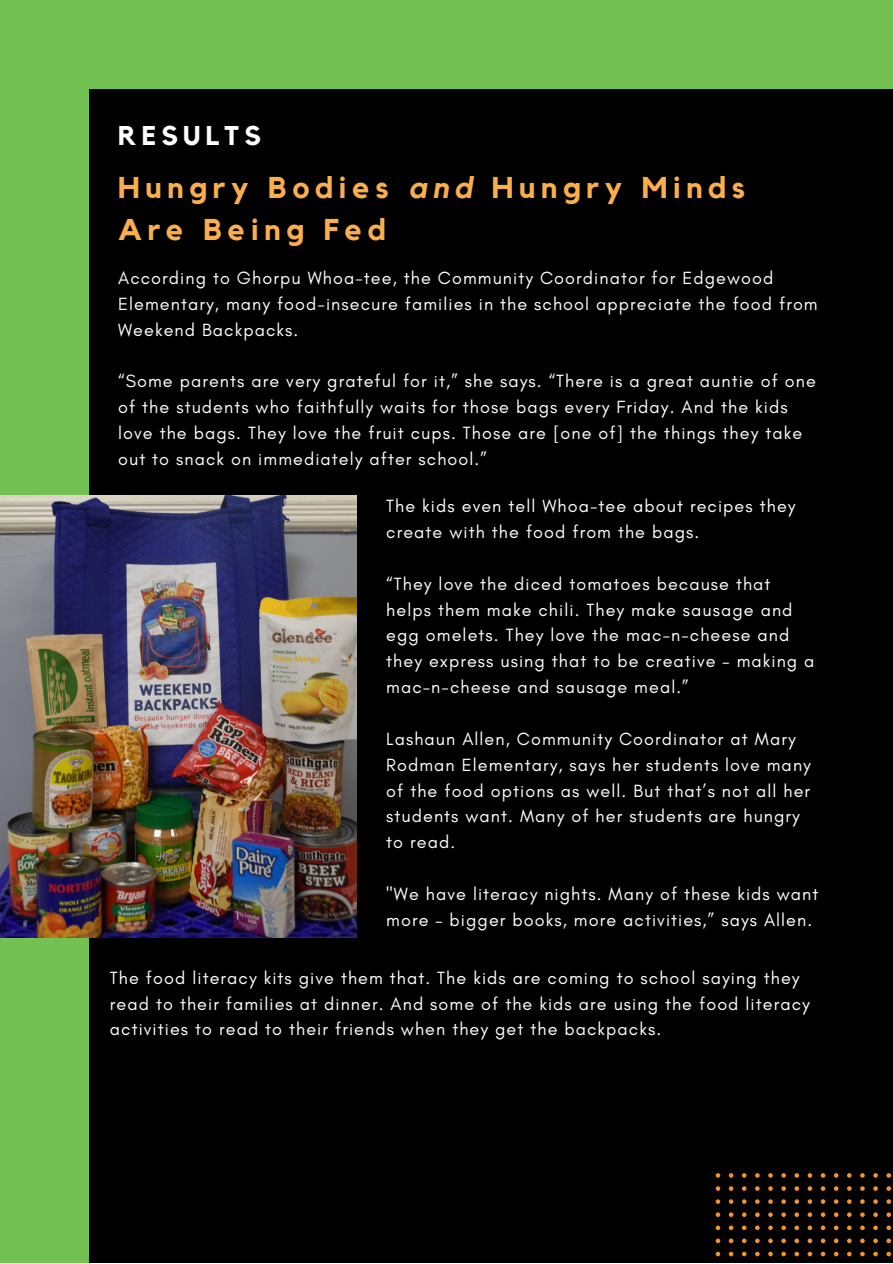
<style>
.page{position:relative;width:893px;height:1264px;background:#fff}
.page>*{position:absolute;margin:0;border:0;box-sizing:border-box;transform-origin:0 0}
.t1{font:700 30px/41.5px "Kollektif";letter-spacing:.19em;color:#faae4c}
.t2{font:700 27px "Kollektif";letter-spacing:.19em;color:#fff}
.t3{font:18px/25.8px "Glacial Indifference";letter-spacing:.06em;color:#fff}
.s1{font-style:italic}
</style>
<div class="page">
<div style="left:0;top:0;width:892px;height:1262px;background:#73c153"></div>
<div style="left:89px;top:89px;width:803px;height:1173px;background:#000"></div>
<img style="left:0;top:495px;width:356px;height:442px">
<svg style="left:715px;top:1173px;width:5px;height:4px"></svg>
<svg style="left:728px;top:1173px;width:5px;height:4px"></svg>
<svg style="left:742px;top:1173px;width:4px;height:4px"></svg>
<svg style="left:755px;top:1173px;width:4px;height:4px"></svg>
<svg style="left:768px;top:1173px;width:4px;height:4px"></svg>
<svg style="left:781px;top:1173px;width:4px;height:4px"></svg>
<svg style="left:794px;top:1173px;width:5px;height:4px"></svg>
<svg style="left:715px;top:1186px;width:5px;height:4px"></svg>
<svg style="left:728px;top:1186px;width:5px;height:4px"></svg>
<svg style="left:742px;top:1186px;width:4px;height:4px"></svg>
<svg style="left:755px;top:1186px;width:4px;height:4px"></svg>
<svg style="left:768px;top:1186px;width:4px;height:4px"></svg>
<svg style="left:781px;top:1186px;width:4px;height:4px"></svg>
<svg style="left:794px;top:1186px;width:5px;height:4px"></svg>
<svg style="left:715px;top:1199px;width:5px;height:4px"></svg>
<svg style="left:728px;top:1199px;width:5px;height:4px"></svg>
<svg style="left:742px;top:1199px;width:4px;height:4px"></svg>
<svg style="left:755px;top:1199px;width:4px;height:4px"></svg>
<svg style="left:768px;top:1199px;width:4px;height:4px"></svg>
<svg style="left:781px;top:1199px;width:4px;height:4px"></svg>
<svg style="left:794px;top:1199px;width:5px;height:4px"></svg>
<svg style="left:715px;top:1212px;width:5px;height:4px"></svg>
<svg style="left:728px;top:1212px;width:5px;height:4px"></svg>
<svg style="left:742px;top:1212px;width:4px;height:4px"></svg>
<svg style="left:755px;top:1212px;width:4px;height:4px"></svg>
<svg style="left:768px;top:1212px;width:4px;height:4px"></svg>
<svg style="left:781px;top:1212px;width:4px;height:4px"></svg>
<svg style="left:794px;top:1212px;width:5px;height:4px"></svg>
<svg style="left:715px;top:1225px;width:5px;height:5px"></svg>
<svg style="left:728px;top:1225px;width:5px;height:5px"></svg>
<svg style="left:742px;top:1225px;width:4px;height:5px"></svg>
<svg style="left:755px;top:1225px;width:4px;height:5px"></svg>
<svg style="left:768px;top:1225px;width:4px;height:5px"></svg>
<svg style="left:781px;top:1225px;width:4px;height:5px"></svg>
<svg style="left:794px;top:1225px;width:5px;height:5px"></svg>
<svg style="left:715px;top:1238px;width:5px;height:5px"></svg>
<svg style="left:728px;top:1238px;width:5px;height:5px"></svg>
<svg style="left:742px;top:1238px;width:4px;height:5px"></svg>
<svg style="left:755px;top:1238px;width:4px;height:5px"></svg>
<svg style="left:768px;top:1238px;width:4px;height:5px"></svg>
<svg style="left:781px;top:1238px;width:4px;height:5px"></svg>
<svg style="left:794px;top:1238px;width:5px;height:5px"></svg>
<svg style="left:715px;top:1251px;width:5px;height:5px"></svg>
<svg style="left:728px;top:1251px;width:5px;height:5px"></svg>
<svg style="left:742px;top:1251px;width:4px;height:5px"></svg>
<svg style="left:755px;top:1251px;width:4px;height:5px"></svg>
<svg style="left:768px;top:1251px;width:4px;height:5px"></svg>
<svg style="left:781px;top:1251px;width:4px;height:5px"></svg>
<svg style="left:794px;top:1251px;width:5px;height:5px"></svg>
<svg style="left:807px;top:1173px;width:5px;height:4px"></svg>
<svg style="left:820px;top:1173px;width:5px;height:4px"></svg>
<svg style="left:833px;top:1173px;width:5px;height:4px"></svg>
<svg style="left:847px;top:1173px;width:4px;height:4px"></svg>
<svg style="left:860px;top:1173px;width:4px;height:4px"></svg>
<svg style="left:873px;top:1173px;width:4px;height:4px"></svg>
<svg style="left:886px;top:1173px;width:4px;height:4px"></svg>
<svg style="left:807px;top:1186px;width:5px;height:4px"></svg>
<svg style="left:820px;top:1186px;width:5px;height:4px"></svg>
<svg style="left:833px;top:1186px;width:5px;height:4px"></svg>
<svg style="left:847px;top:1186px;width:4px;height:4px"></svg>
<svg style="left:860px;top:1186px;width:4px;height:4px"></svg>
<svg style="left:873px;top:1186px;width:4px;height:4px"></svg>
<svg style="left:886px;top:1186px;width:4px;height:4px"></svg>
<svg style="left:807px;top:1199px;width:5px;height:4px"></svg>
<svg style="left:820px;top:1199px;width:5px;height:4px"></svg>
<svg style="left:833px;top:1199px;width:5px;height:4px"></svg>
<svg style="left:847px;top:1199px;width:4px;height:4px"></svg>
<svg style="left:860px;top:1199px;width:4px;height:4px"></svg>
<svg style="left:873px;top:1199px;width:4px;height:4px"></svg>
<svg style="left:886px;top:1199px;width:4px;height:4px"></svg>
<svg style="left:807px;top:1212px;width:5px;height:4px"></svg>
<svg style="left:820px;top:1212px;width:5px;height:4px"></svg>
<svg style="left:833px;top:1212px;width:5px;height:4px"></svg>
<svg style="left:847px;top:1212px;width:4px;height:4px"></svg>
<svg style="left:860px;top:1212px;width:4px;height:4px"></svg>
<svg style="left:873px;top:1212px;width:4px;height:4px"></svg>
<svg style="left:886px;top:1212px;width:4px;height:4px"></svg>
<svg style="left:807px;top:1225px;width:5px;height:5px"></svg>
<svg style="left:820px;top:1225px;width:5px;height:5px"></svg>
<svg style="left:833px;top:1225px;width:5px;height:5px"></svg>
<svg style="left:847px;top:1225px;width:4px;height:5px"></svg>
<svg style="left:860px;top:1225px;width:4px;height:5px"></svg>
<svg style="left:873px;top:1225px;width:4px;height:5px"></svg>
<svg style="left:886px;top:1225px;width:4px;height:5px"></svg>
<svg style="left:807px;top:1238px;width:5px;height:5px"></svg>
<svg style="left:820px;top:1238px;width:5px;height:5px"></svg>
<svg style="left:833px;top:1238px;width:5px;height:5px"></svg>
<svg style="left:847px;top:1238px;width:4px;height:5px"></svg>
<svg style="left:860px;top:1238px;width:4px;height:5px"></svg>
<svg style="left:873px;top:1238px;width:4px;height:5px"></svg>
<svg style="left:886px;top:1238px;width:4px;height:5px"></svg>
<svg style="left:807px;top:1251px;width:5px;height:5px"></svg>
<svg style="left:820px;top:1251px;width:5px;height:5px"></svg>
<svg style="left:833px;top:1251px;width:5px;height:5px"></svg>
<svg style="left:847px;top:1251px;width:4px;height:5px"></svg>
<svg style="left:860px;top:1251px;width:4px;height:5px"></svg>
<svg style="left:873px;top:1251px;width:4px;height:5px"></svg>
<svg style="left:886px;top:1251px;width:4px;height:5px"></svg>
<h2 class="t2" style="left:118px;top:123px;width:144px">RESULTS</h2>
<h1 class="t1" style="left:118px;top:168px;width:628px">Hungry Bodies <span class="s1">and</span> Hungry Minds<br>Are Being Fed</h1>
<p class="t3" style="left:118px;top:265px;width:701px">According to Ghorpu Whoa-tee, the Community Coordinator for Edgewood<br>Elementary, many food-insecure families in the school appreciate the food from<br>Weekend Backpacks.</p>
<p class="t3" style="left:118px;top:368px;width:699px">“Some parents are very grateful for it,” she says. “There is a great auntie of one of the students who faithfully waits for those bags every Friday. And the kids love the bags. They love the fruit cups. Those are [one of] the things they take out to snack on immediately after school.”</p>
<p class="t3" style="left:386px;top:493px;width:411px">The kids even tell Whoa-tee about recipes they create with the food from the bags.</p>
<p class="t3" style="left:386px;top:570px;width:430px">“They love the diced tomatoes because that helps them make chili. They make sausage and egg omelets. They love the mac-n-cheese and they express using that to be creative – making a mac-n-cheese and sausage meal.”</p>
<p class="t3" style="left:386px;top:725px;width:426px">Lashaun Allen, Community Coordinator at Mary Rodman Elementary, says her students love many of the food options as well. But that’s not all her students want. Many of her students are hungry to read.</p>
<p class="t3" style="left:386px;top:880px;width:433px">"We have literacy nights. Many of these kids want more – bigger books, more activities,” says Allen.</p>
<p class="t3" style="left:110px;top:964px;width:701px">The food literacy kits give them that. The kids are coming to school saying they read to their families at dinner. And some of the kids are using the food literacy activities to read to their friends when they get the backpacks.</p>
</div>
